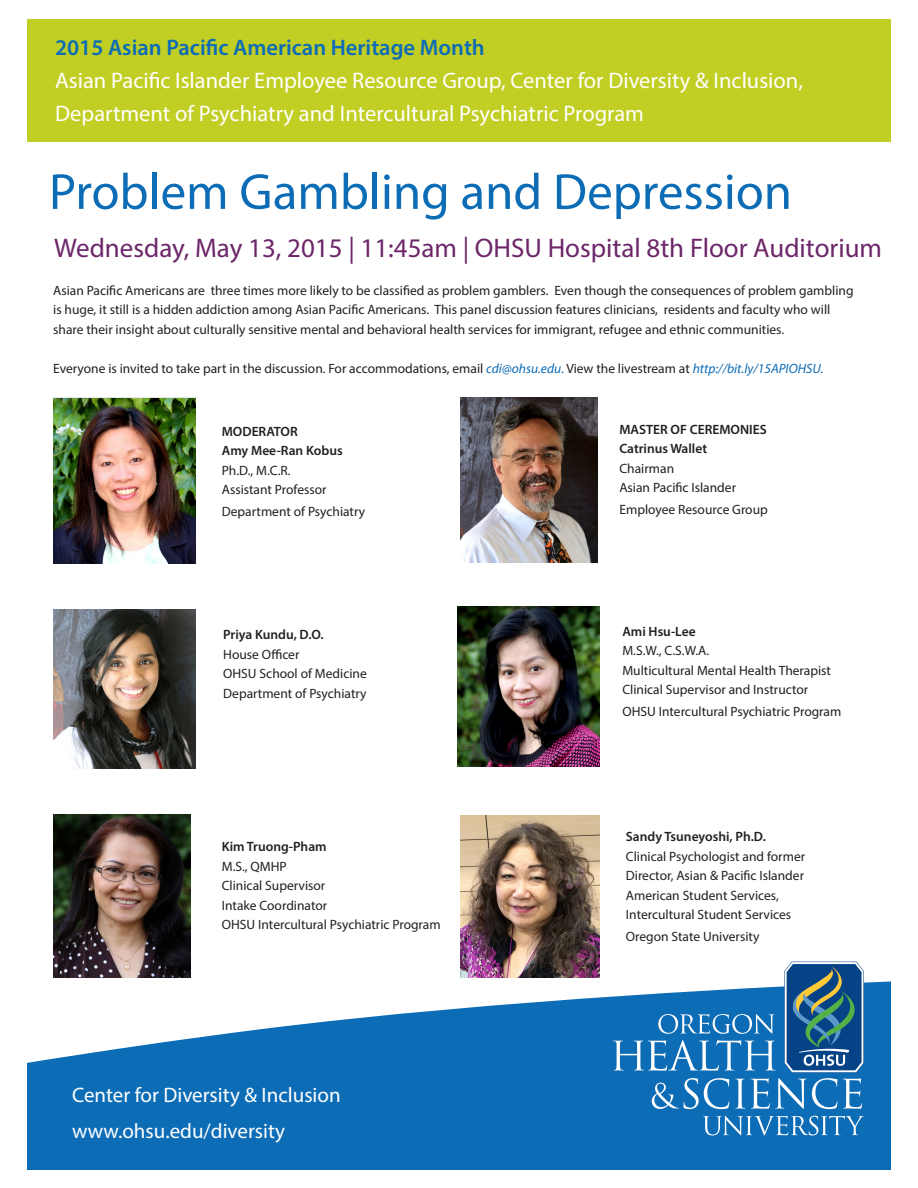
<style>
.page{position:relative;width:918px;height:1188px;background:#fff}
.page>*{position:absolute;margin:0;border:0;box-sizing:border-box;transform-origin:0 0}
.t1{font:51px "Myriad Pro";color:#0d6cb6}
.t2{font:27px "Myriad Pro";color:#6c2669}
.Service_Line{font:22.5px "Myriad Pro";color:#fff}
.Service_Line-2{font:600 22.5px "Myriad Pro";color:#0d6cb6}
.t3{font:21px "Myriad Pro";color:#fff}
.t4{font:13.5px/19.5px "Myriad Pro";color:#231f20}
.t5{font:600 13.5px "Myriad Pro";color:#231f20}
.s1{font-style:italic;color:#0d6cb6}
.s2{color:#0d6cb6}
</style>
<div class="page">
<div style="left:27px;top:19px;width:864px;height:123px;background:#c1ce23"></div>
<svg style="left:27px;top:981px;width:864px;height:189px;fill:#0d6cb6"></svg>
<svg style="left:703px;top:1116px;width:161px;height:20px"></svg>
<svg style="left:613px;top:962px;width:257px;height:147px"></svg>
<img style="left:53px;top:398px;width:143px;height:165px">
<img style="left:53px;top:815px;width:137px;height:163px">
<img style="left:461px;top:397px;width:137px;height:165px">
<img style="left:458px;top:606px;width:142px;height:161px">
<img style="left:53px;top:610px;width:143px;height:158px">
<img style="left:461px;top:816px;width:139px;height:162px">
<p class="Service_Line-2" style="left:55px;top:33px;width:431px">2015 Asian Pacific American Heritage Month</p>
<p class="Service_Line" style="left:55px;top:67px;width:749px">Asian Pacific Islander Employee Resource Group, Center for Diversity &amp; Inclusion,</p>
<p class="Service_Line" style="left:55px;top:100px;width:590px">Department of Psychiatry and Intercultural Psychiatric Program</p>
<p class="t1" style="left:49px;top:160px;width:745px">Problem Gambling and Depression</p>
<p class="t2" style="left:54px;top:231px;width:829px">Wednesday, May 13, 2015 | 11:45am | OHSU Hospital 8th Floor Auditorium</p>
<p class="t4" style="left:53px;top:280px;width:802px">Asian Pacific Americans are three times more likely to be classified as problem gamblers. Even though the consequences of problem gambling is huge, it still is a hidden addiction among Asian Pacific Americans. This panel discussion features clinicians, residents and faculty who will share their insight about culturally sensitive mental and behavioral health services for immigrant, refugee and ethnic communities.</p>
<p class="t4" style="left:53px;top:358px;width:772px">Everyone is invited to take part in the discussion. For accommodations, email <span class="s1">cdi@ohsu.edu</span><span class="s2">.</span> View the livestream at <span class="s1">http://bit.ly/15APIOHSU.</span></p>
<p class="t5" style="left:222px;top:423px;width:78px">MODERATOR</p>
<p class="t5" style="left:222px;top:442px;width:122px">Amy Mee-Ran Kobus</p>
<p class="t4" style="left:222px;top:460px;width:70px">Ph.D., M.C.R.</p>
<p class="t4" style="left:222px;top:480px;width:106px">Assistant Professor</p>
<p class="t4" style="left:222px;top:501px;width:145px">Department of Psychiatry</p>
<p class="t5" style="left:223px;top:626px;width:102px">Priya Kundu, D.O.</p>
<p class="t4" style="left:223px;top:644px;width:78px">House Officer</p>
<p class="t4" style="left:223px;top:664px;width:145px">OHSU School of Medicine</p>
<p class="t4" style="left:223px;top:683px;width:145px">Department of Psychiatry</p>
<p class="t5" style="left:222px;top:838px;width:106px">Kim Truong-Pham</p>
<p class="t4" style="left:222px;top:856px;width:66px">M.S., QMHP</p>
<p class="t4" style="left:222px;top:876px;width:105px">Clinical Supervisor</p>
<p class="t4" style="left:222px;top:895px;width:107px">Intake Coordinator</p>
<p class="t4" style="left:222px;top:915px;width:220px">OHSU Intercultural Psychiatric Program</p>
<p class="t3" style="left:72px;top:1082px;width:270px">Center for Diversity &amp; Inclusion</p>
<p class="t3" style="left:72px;top:1118px;width:215px">www.ohsu.edu/diversity</p>
<p class="t5" style="left:619px;top:421px;width:149px">MASTER OF CEREMONIES</p>
<p class="t5" style="left:619px;top:440px;width:89px">Catrinus Wallet</p>
<p class="t4" style="left:619px;top:458px;width:56px">Chairman</p>
<p class="t4" style="left:619px;top:478px;width:118px">Asian Pacific Islander</p>
<p class="t4" style="left:619px;top:499px;width:150px">Employee Resource Group</p>
<p class="t5" style="left:622px;top:623px;width:75px">Ami Hsu-Lee</p>
<p class="t4" style="left:622px;top:641px;width:88px">M.S.W., C.S.W.A.</p>
<p class="t4" style="left:622px;top:660px;width:210px">Multicultural Mental Health Therapist<br>Clinical Supervisor and Instructor</p>
<p class="t4" style="left:622px;top:701px;width:220px">OHSU Intercultural Psychiatric Program</p>
<p class="t5" style="left:626px;top:828px;width:142px">Sandy Tsuneyoshi, Ph.D.</p>
<p class="t4" style="left:626px;top:846px;width:181px">Clinical Psychologist and former</p>
<p class="t4" style="left:626px;top:866px;width:180px">Director, Asian &amp; Pacific Islander</p>
<p class="t4" style="left:626px;top:885px;width:155px">American Student Services,</p>
<p class="t4" style="left:626px;top:905px;width:167px">Intercultural Student Services</p>
<p class="t4" style="left:626px;top:927px;width:135px">Oregon State University</p>
</div>
